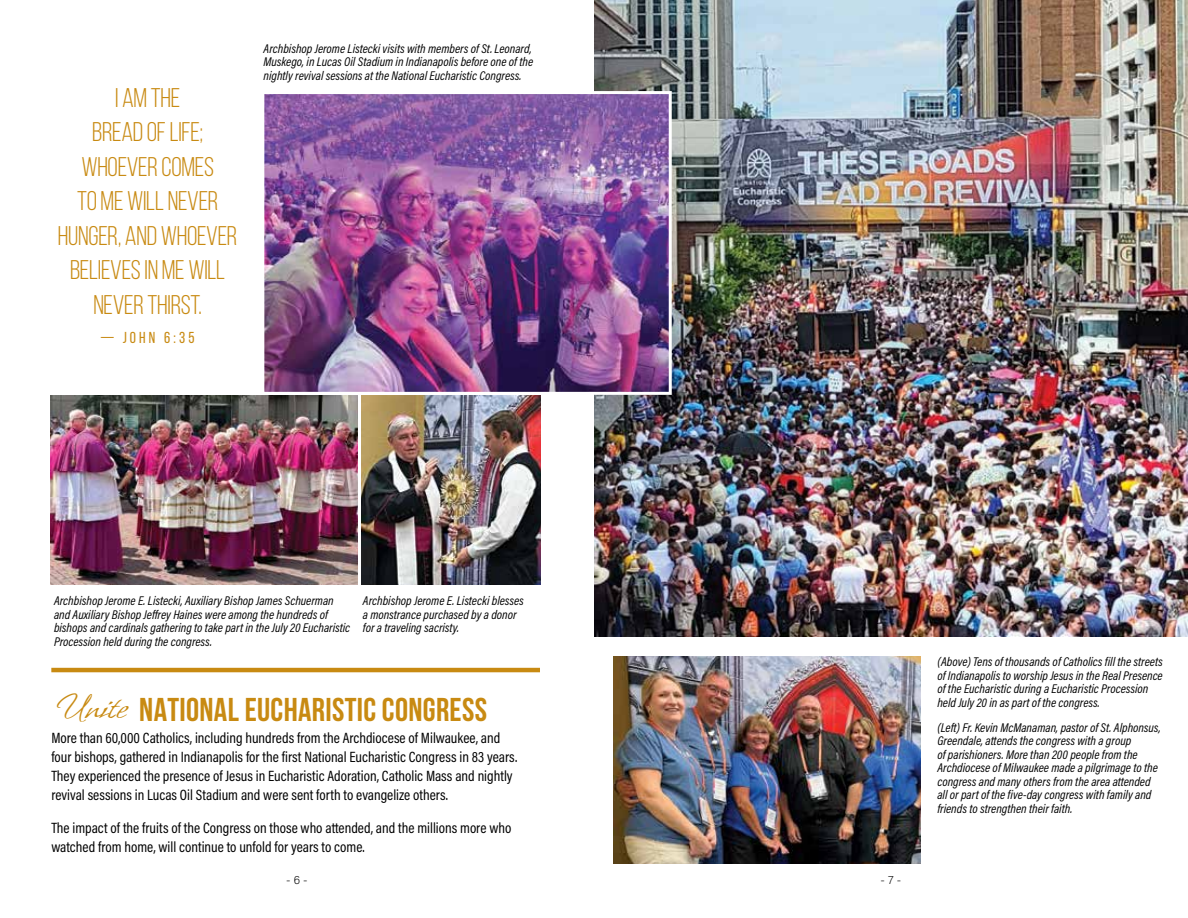
<style>
.page{position:relative;width:1188px;height:918px;background:#fff}
.page>*{position:absolute;margin:0;border:0;box-sizing:border-box;transform-origin:0 0}
.t1{font:40.5px "Whisper";color:#c88a12}
.t2{font:700 33px "Bebas Neue";letter-spacing:.01em;color:#c88a12}
.t3{font:27px/34.5px "Bebas Neue";letter-spacing:-.01em;color:#c88a12;text-align:center}
.t4{font:15.9px "Bebas Neue";letter-spacing:.2em;color:#c88a12}
.t5{font:15px/18.8px "Acumin Pro Cond";color:#000}
.t6{font:italic 12.75px/13.5px "Acumin Pro Cond";color:#000}
.t7{font:200 12px "Acumin Pro";color:#000}
</style>
<div class="page">
<img style="left:594px;top:0;width:594px;height:637px">
<img style="left:361px;top:396px;width:180px;height:189px">
<img style="left:51px;top:396px;width:306px;height:189px">
<img style="left:613px;top:657px;width:307px;height:207px">
<hr style="left:51px;top:668px;width:489px;height:4px;background:#c88a12">
<img style="left:265px;top:95px;width:403px;height:296px">
<div style="left:261px;top:91px;width:411px;height:304px;border:3px solid #fff"></div>
<h3 class="t3" style="left:58px;top:80px;width:181px">I AM THE<br>BREAD OF LIFE;<br>WHOEVER COMES<br>TO ME WILL NEVER<br>HUNGER, AND WHOEVER<br>BELIEVES IN ME WILL<br>NEVER THIRST.</h3>
<p class="t4" style="left:101px;top:329px;width:95px">— JOHN 6:35</p>
<p class="t6" style="left:264px;top:41px;width:271px;text-align:justify">Archbishop Jerome Listecki visits with members of St. Leonard, Muskego, in Lucas Oil Stadium in Indianapolis before one of the nightly revival sessions at the National Eucharistic Congress.</p>
<p class="t6" style="left:54px;top:594px;width:298px">Archbishop Jerome E. Listecki, Auxiliary Bishop James Schuerman and Auxiliary Bishop Jeffrey Haines were among the hundreds of bishops and cardinals gathering to take part in the July 20 Eucharistic Procession held during the congress.</p>
<p class="t6" style="left:363px;top:594px;width:162px">Archbishop Jerome E. Listecki blesses a monstrance purchased by a donor for a traveling sacristy.</p>
<h1 class="t1" style="left:54px;top:687px;width:74px">Unite</h1>
<h2 class="t2" style="left:139px;top:691px;width:349px">NATIONAL EUCHARISTIC CONGRESS</h2>
<p class="t5" style="left:51px;top:729px;width:467px">More than 60,000 Catholics, including hundreds from the Archdiocese of Milwaukee, and four bishops, gathered in Indianapolis for the first National Eucharistic Congress in 83 years.<br>They experienced the presence of Jesus in Eucharistic Adoration, Catholic Mass and nightly revival sessions in Lucas Oil Stadium and were sent forth to evangelize others.</p>
<p class="t5" style="left:51px;top:818px;width:461px">The impact of the fruits of the Congress on those who attended, and the millions more who watched from home, will continue to unfold for years to come.</p>
<p class="t7" style="left:286px;top:871px;width:23px">- 6 -</p>
<p class="t7" style="left:881px;top:871px;width:22px">- 7 -</p>
<p class="t6" style="left:937px;top:655px;width:227px">(Above) Tens of thousands of Catholics fill the streets of Indianapolis to worship Jesus in the Real Presence of the Eucharistic during a Eucharistic Procession held July 20 in as part of the congress.</p>
<p class="t6" style="left:937px;top:720px;width:225px">(Left) Fr. Kevin McManaman, pastor of St. Alphonsus, Greendale, attends the congress with a group<br>of parishioners. More than 200 people from the Archdiocese of Milwaukee made a pilgrimage to the congress and many others from the area attended all or part of the five-day congress with family and friends to strengthen their faith.</p>
</div>
